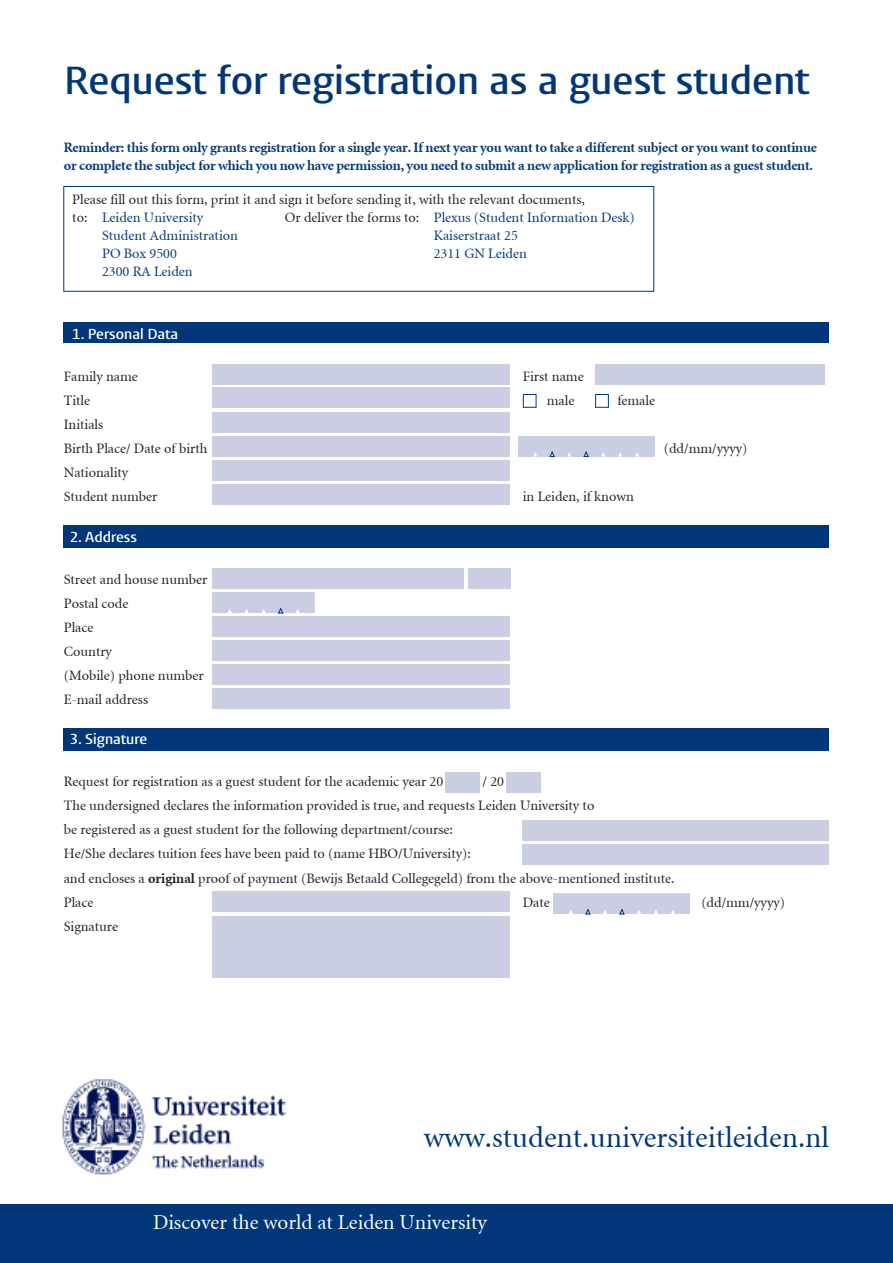
<style>
.page{position:relative;width:893px;height:1263px;background:#fff}
.page>*{position:absolute;margin:0;border:0;box-sizing:border-box;transform-origin:0 0}
.t1{font:600 40.5px "Vestula";color:#013778}
.t2{font:30px "Minion";color:#013778}
.t3{font:21px "Minion";color:#fff}
.t4{font:600 15px "Vestula";color:#fff}
.t5{font:14.25px "Minion";color:#231f20}
.t6{font:700 14.25px/18px "Minion";letter-spacing:-.015em;color:#013778}
.t7{font:14.25px "Minion";color:#013778}
.s1{color:#231f20}
.s2{font-weight:700}
</style>
<div class="page">
<div style="left:0;top:1204px;width:893px;height:59px;background:#013778"></div>
<div style="left:64px;top:322px;width:765px;height:20px;background:#013778"></div>
<img style="left:62px;top:1079px;width:225px;height:96px">
<div style="left:64px;top:525px;width:765px;height:23px;background:#013778"></div>
<div style="left:64px;top:728px;width:765px;height:22px;background:#013778"></div>
<div style="left:522px;top:820px;width:307px;height:21px;background:#cacee2"></div>
<div style="left:445px;top:772px;width:34px;height:21px;background:#cacee2"></div>
<div style="left:518px;top:436px;width:136px;height:20px;background:#cacee2"></div>
<svg style="left:549px;top:452px;width:6px;height:5px"></svg>
<svg style="left:583px;top:452px;width:6px;height:5px"></svg>
<div style="left:213px;top:364px;width:297px;height:20px;background:#cacee2"></div>
<div style="left:213px;top:388px;width:297px;height:20px;background:#cacee2"></div>
<div style="left:213px;top:412px;width:297px;height:20px;background:#cacee2"></div>
<div style="left:213px;top:436px;width:297px;height:20px;background:#cacee2"></div>
<div style="left:523px;top:394px;width:13px;height:14px;border:1px solid #013778"></div>
<div style="left:595px;top:394px;width:14px;height:14px;border:1px solid #013778"></div>
<div style="left:213px;top:484px;width:297px;height:20px;background:#cacee2"></div>
<div style="left:213px;top:460px;width:297px;height:20px;background:#cacee2"></div>
<div style="left:63px;top:186px;width:591px;height:106px;border:1px solid #013778"></div>
<div style="left:213px;top:569px;width:251px;height:20px;background:#cacee2"></div>
<div style="left:213px;top:617px;width:297px;height:20px;background:#cacee2"></div>
<div style="left:213px;top:641px;width:297px;height:20px;background:#cacee2"></div>
<div style="left:213px;top:665px;width:297px;height:20px;background:#cacee2"></div>
<div style="left:213px;top:689px;width:297px;height:20px;background:#cacee2"></div>
<div style="left:468px;top:569px;width:42px;height:20px;background:#cacee2"></div>
<div style="left:213px;top:593px;width:102px;height:20px;background:#cacee2"></div>
<svg style="left:278px;top:608px;width:5px;height:5px"></svg>
<div style="left:213px;top:891px;width:297px;height:21px;background:#cacee2"></div>
<div style="left:554px;top:894px;width:136px;height:20px;background:#cacee2"></div>
<svg style="left:569px;top:910px;width:4px;height:4px"></svg>
<svg style="left:585px;top:909px;width:6px;height:5px"></svg>
<svg style="left:603px;top:910px;width:4px;height:4px"></svg>
<svg style="left:619px;top:909px;width:6px;height:5px"></svg>
<svg style="left:637px;top:910px;width:4px;height:4px"></svg>
<svg style="left:654px;top:910px;width:4px;height:4px"></svg>
<svg style="left:671px;top:910px;width:4px;height:4px"></svg>
<div style="left:213px;top:917px;width:297px;height:61px;background:#cacee2"></div>
<div style="left:507px;top:772px;width:34px;height:21px;background:#cacee2"></div>
<div style="left:522px;top:844px;width:307px;height:21px;background:#cacee2"></div>
<div style="left:595px;top:364px;width:230px;height:20px;background:#cacee2"></div>
<p class="t1" style="left:64px;top:56px;width:748px">Request for registration as a guest student</p>
<p class="t6" style="left:64px;top:139px;width:755px">Reminder: this form only grants registration for a single year. If next year you want to take a different subject or you want to continue or complete the subject for which you now have permission, you need to submit a new application for registration as a guest student.</p>
<p class="t5" style="left:72px;top:192px;width:514px">Please fill out this form, print it and sign it before sending it, with the relevant documents,</p>
<p class="t7" style="left:72px;top:210px;width:132px"><span class="s1">to:</span> Leiden University</p>
<p class="t7" style="left:285px;top:210px;width:351px"><span class="s1">Or deliver the forms to:</span> Plexus (Student Information Desk)</p>
<p class="t7" style="left:102px;top:228px;width:137px">Student Administration</p>
<p class="t7" style="left:434px;top:228px;width:86px">Kaiserstraat 25</p>
<p class="t7" style="left:102px;top:246px;width:76px">PO Box 9500</p>
<p class="t7" style="left:434px;top:246px;width:95px">2311 GN Leiden</p>
<p class="t7" style="left:102px;top:264px;width:92px">2300 RA Leiden</p>
<p class="t4" style="left:72px;top:324px;width:107px">1. Personal Data</p>
<p class="t5" style="left:64px;top:369px;width:76px">Family name</p>
<p class="t5" style="left:523px;top:369px;width:62px">First name</p>
<p class="t5" style="left:64px;top:393px;width:28px">Title</p>
<p class="t5" style="left:547px;top:393px;width:29px">male</p>
<p class="t5" style="left:617px;top:393px;width:39px">female</p>
<p class="t5" style="left:64px;top:417px;width:41px">Initials</p>
<p class="t5" style="left:64px;top:441px;width:145px">Birth Place/ Date of birth</p>
<p class="t5" style="left:664px;top:441px;width:85px">(dd/mm/yyyy)</p>
<p class="t5" style="left:64px;top:465px;width:66px">Nationality</p>
<p class="t5" style="left:64px;top:489px;width:95px">Student number</p>
<p class="t5" style="left:523px;top:489px;width:113px">in Leiden, if known</p>
<p class="t4" style="left:70px;top:527px;width:69px">2. Address</p>
<p class="t5" style="left:64px;top:572px;width:145px">Street and house number</p>
<p class="t5" style="left:64px;top:596px;width:66px">Postal code</p>
<p class="t5" style="left:64px;top:620px;width:31px">Place</p>
<p class="t5" style="left:64px;top:644px;width:50px">Country</p>
<p class="t5" style="left:64px;top:668px;width:141px">(Mobile) phone number</p>
<p class="t5" style="left:64px;top:692px;width:86px">E-mail address</p>
<p class="t4" style="left:70px;top:730px;width:79px">3. Signature</p>
<p class="t5" style="left:64px;top:775px;width:381px">Request for registration as a guest student for the academic year 20</p>
<p class="t5" style="left:483px;top:775px;width:23px">/ 20</p>
<p class="t5" style="left:64px;top:799px;width:532px">The undersigned declares the information provided is true, and requests Leiden University to</p>
<p class="t5" style="left:64px;top:823px;width:391px">be registered as a guest student for the following department/course:</p>
<p class="t5" style="left:64px;top:847px;width:408px">He/She declares tuition fees have been paid to (name HBO/University):</p>
<p class="t5" style="left:64px;top:871px;width:612px">and encloses a <span class="s2">original</span> proof of payment (Bewijs Betaald Collegegeld) from the above-mentioned institute.</p>
<p class="t5" style="left:64px;top:895px;width:31px">Place</p>
<p class="t5" style="left:523px;top:895px;width:28px">Date</p>
<p class="t5" style="left:701px;top:895px;width:85px">(dd/mm/yyyy)</p>
<p class="t5" style="left:64px;top:919px;width:56px">Signature</p>
<p class="t2" style="left:424px;top:1123px;width:407px">www.student.universiteitleiden.nl</p>
<p class="t3" style="left:153px;top:1212px;width:335px">Discover the world at Leiden University</p>
</div>
